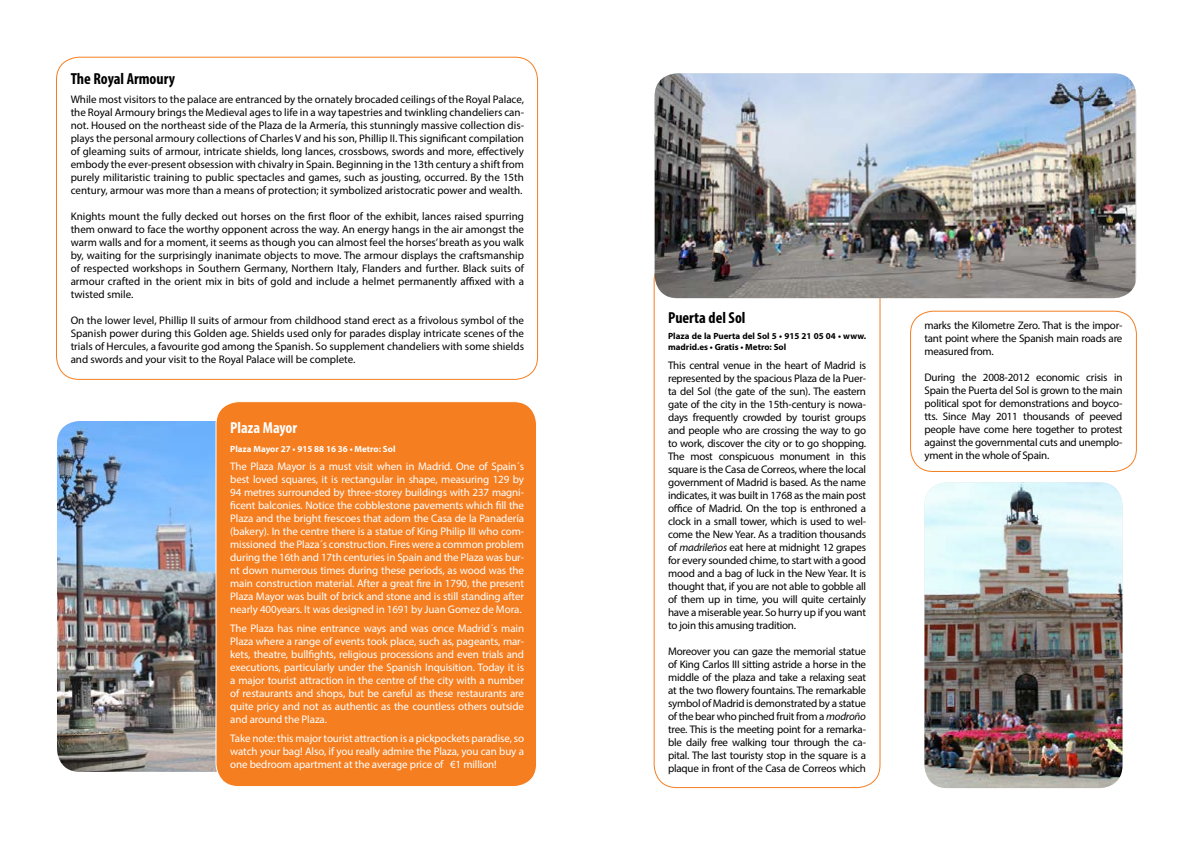
<style>
.page{position:relative;width:1191px;height:842px;background:#fff}
.page>*{position:absolute;margin:0;border:0;box-sizing:border-box;transform-origin:0 0}
.t1{font:700 condensed 16px "Myriad Pro";color:#000}
.t2{font:700 condensed 16px "Myriad Pro";color:#fff}
.t3{font:11px/13px "Myriad Pro";letter-spacing:-.02em;color:#000;text-align:justify}
.t4{font:11px/13px "Myriad Pro";letter-spacing:-.01em;color:#fff;text-align:justify}
.t5{font:700 9px/10.8px "Myriad Pro";color:#000}
.t6{font:700 9px "Myriad Pro";color:#fff}
.s1{font-style:italic}
</style>
<div class="page">
<div style="left:910px;top:311px;width:226px;height:161px;border:1px solid #f57e20;border-radius:23px"></div>
<img style="left:924px;top:482px;width:198px;height:306px">
<img style="left:654px;top:73px;width:481px;height:225px">
<img style="left:57px;top:421px;width:161px;height:351px">
<div style="left:216px;top:402px;width:320px;height:384px;background:#f57e20;border-radius:23px"></div>
<div style="left:215px;top:401px;width:322px;height:386px;border:1px solid #fff;border-radius:23px"></div>
<h1 class="t1" style="left:71px;top:69px;width:106px">The Royal Armoury</h1>
<p class="t3" style="left:71px;top:93px;width:455px">While most visitors to the palace are entranced by the ornately brocaded ceilings of the Royal Palace, the Royal Armoury brings the Medieval ages to life in a way tapestries and twinkling chandeliers can&shy;not. Housed on the northeast side of the Plaza de la Armería, this stunningly massive collection dis&shy;plays the personal armoury collections of Charles V and his son, Phillip II. This significant compilation of gleaming suits of armour, intricate shields, long lances, crossbows, swords and more, effectively embody the ever-present obsession with chivalry in Spain. Beginning in the 13th century a shift from purely militaristic training to public spectacles and games, such as jousting, occurred. By the 15th century, armour was more than a means of protection; it symbolized aristocratic power and wealth.</p>
<p class="t3" style="left:71px;top:210px;width:455px">Knights mount the fully decked out horses on the first floor of the exhibit, lances raised spurring them onward to face the worthy opponent across the way. An energy hangs in the air amongst the warm walls and for a moment, it seems as though you can almost feel the horses’ breath as you walk by, waiting for the surprisingly inanimate objects to move. The armour displays the craftsmanship of respected workshops in Southern Germany, Northern Italy, Flanders and further. Black suits of armour crafted in the orient mix in bits of gold and include a helmet permanently affixed with a twisted smile.</p>
<p class="t3" style="left:71px;top:314px;width:455px">On the lower level, Phillip II suits of armour from childhood stand erect as a frivolous symbol of the Spanish power during this Golden age. Shields used only for parades display intricate scenes of the trials of Hercules, a favourite god among the Spanish. So supplement chandeliers with some shields and swords and your visit to the Royal Palace will be complete.</p>
<h1 class="t2" style="left:230px;top:418px;width:68px">Plaza Mayor</h1>
<p class="t6" style="left:230px;top:443px;width:167px">Plaza Mayor 27 • 915 88 16 36 • Metro: Sol</p>
<p class="t4" style="left:230px;top:460px;width:295px">The Plaza Mayor is a must visit when in Madrid. One of Spain´s best loved squares, it is rectangular in shape, measuring 129 by 94 metres surrounded by three-storey buildings with 237 magni&shy;ficent balconies. Notice the cobblestone pavements which fill the Plaza and the bright frescoes that adorn the Casa de la Panadería (bakery). In the centre there is a statue of King Philip III who com&shy;missioned the Plaza´s construction. Fires were a common problem during the 16th and 17th centuries in Spain and the Plaza was bur&shy;nt down numerous times during these periods, as wood was the main construction material. After a great fire in 1790, the present Plaza Mayor was built of brick and stone and is still standing after nearly 400years. It was designed in 1691 by Juan Gomez de Mora.</p>
<p class="t4" style="left:230px;top:622px;width:295px">The Plaza has nine entrance ways and was once Madrid´s main Plaza where a range of events took place, such as, pageants, mar&shy;kets, theatre, bullfights, religious processions and even trials and executions, particularly under the Spanish Inquisition. Today it is a major tourist attraction in the centre of the city with a number of restaurants and shops, but be careful as these restaurants are quite pricy and not as authentic as the countless others outside and around the Plaza.</p>
<p class="t4" style="left:230px;top:731px;width:295px">Take note: this major tourist attraction is a pickpockets paradise, so watch your bag! Also, if you really admire the Plaza, you can buy a one bedroom apartment at the average price of €1 million!</p>
<h1 class="t1" style="left:668px;top:307px;width:79px">Puerta del Sol</h1>
<p class="t5" style="left:668px;top:330px;width:199px">Plaza de la Puerta del Sol 5 • 915 21 05 04 • www. madrid.es • Gratis • Metro: Sol</p>
<p class="t3" style="left:668px;top:358px;width:199px">This central venue in the heart of Madrid is represented by the spacious Plaza de la Puer&shy;ta del Sol (the gate of the sun). The eastern gate of the city in the 15th-century is nowa&shy;days frequently crowded by tourist groups and people who are crossing the way to go to work, discover the city or to go shopping.<br>The most conspicuous monument in this square is the Casa de Correos, where the local government of Madrid is based. As the name indicates, it was built in 1768 as the main post office of Madrid. On the top is enthroned a clock in a small tower, which is used to wel&shy;come the New Year. As a tradition thousands of <span class="s1">madrileños</span> eat here at midnight 12 grapes for every sounded chime, to start with a good mood and a bag of luck in the New Year. It is thought that, if you are not able to gobble all of them up in time, you will quite certainly have a miserable year. So hurry up if you want to join this amusing tradition.</p>
<p class="t3" style="left:668px;top:644px;width:199px">Moreover you can gaze the memorial statue of King Carlos III sitting astride a horse in the middle of the plaza and take a relaxing seat at the two flowery fountains. The remarkable symbol of Madrid is demonstrated by a statue of the bear who pinched fruit from a <span class="s1">modroño </span>tree. This is the meeting point for a remarka&shy;ble daily free walking tour through the ca&shy;pital. The last touristy stop in the square is a plaque in front of the Casa de Correos which</p>
<p class="t3" style="left:924px;top:318px;width:199px">marks the Kilometre Zero. That is the impor&shy;tant point where the Spanish main roads are measured from.</p>
<p class="t3" style="left:924px;top:370px;width:199px">During the 2008-2012 economic crisis in Spain the Puerta del Sol is grown to the main political spot for demonstrations and boyco&shy;tts. Since May 2011 thousands of peeved people have come here together to protest against the governmental cuts and unemplo&shy;yment in the whole of Spain.</p>
</div>
